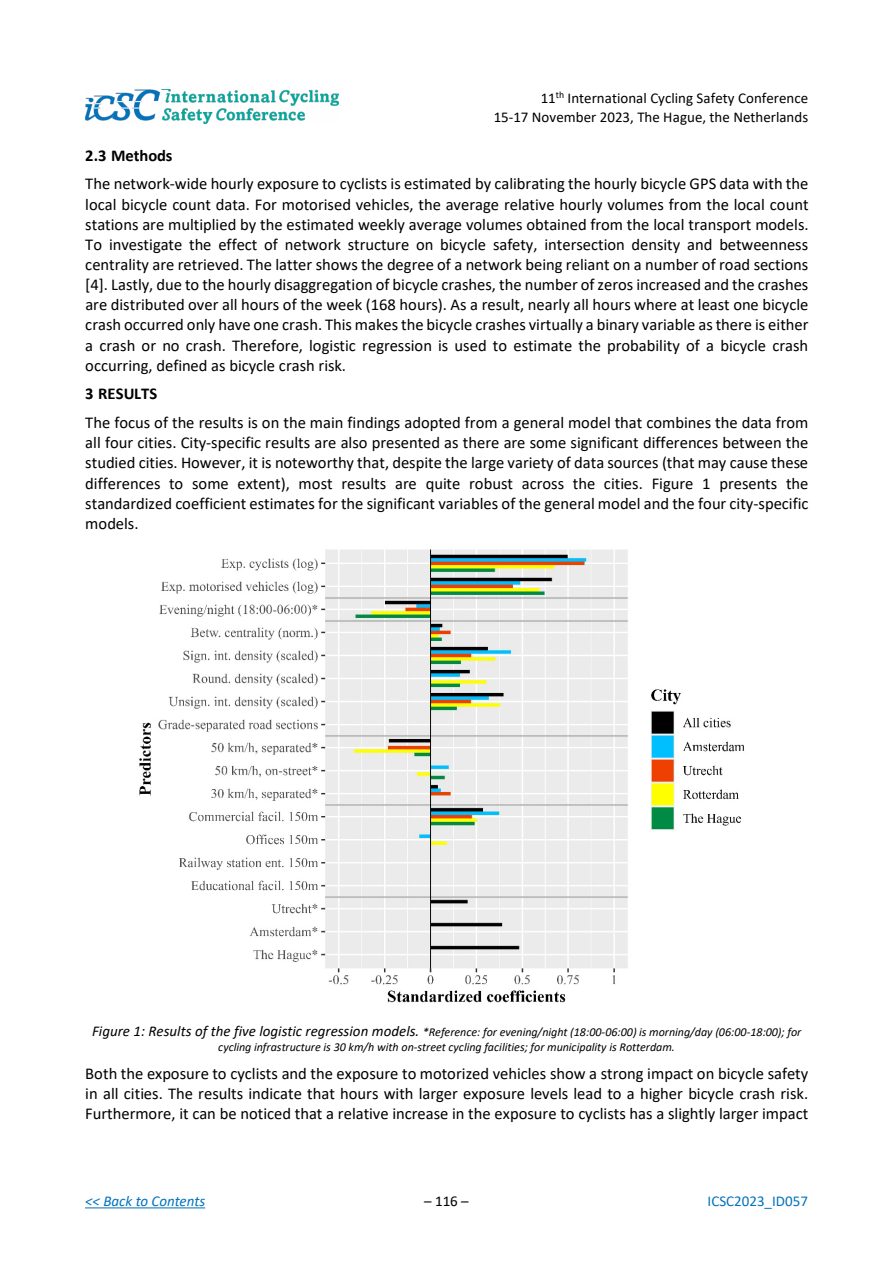
<style>
.page{position:relative;width:893px;height:1263px;background:#fff}
.page>*{position:absolute;margin:0;border:0;box-sizing:border-box;transform-origin:0 0}
.t1{font:16.5px/20.1px "Calibri";color:#000;text-align:justify}
.t2{font:700 16.5px "Calibri";letter-spacing:-.005em;color:#000}
.t3{font:15px/18.3px "Calibri";color:#000;text-align:right}
.t4{font:italic 15px "Calibri";color:#0072bc}
.t5{font:15px "Calibri";color:#0072bc}
.t6{font:italic 12px/15.3px "Calibri";letter-spacing:-.005em;color:#000;text-align:center}
.s1{font-size:15px}
</style>
<div class="page">
<hr style="left:85px;top:1207px;width:120px;height:1px;background:#0072bc">
<img style="left:86px;top:89px;width:252px;height:35px">
<img style="left:139px;top:549px;width:606px;height:454px">
<p class="t3" style="left:494px;top:89px;width:316px">11<sup>th</sup> International Cycling Safety Conference<br>15-17 November 2023, The Hague, the Netherlands</p>
<p class="t2" style="left:85px;top:143px;width:89px">2.3 Methods</p>
<p class="t1" style="left:85px;top:173px;width:725px">The network-wide hourly exposure to cyclists is estimated by calibrating the hourly bicycle GPS data with the local bicycle count data. For motorised vehicles, the average relative hourly volumes from the local count stations are multiplied by the estimated weekly average volumes obtained from the local transport models.<br>To investigate the effect of network structure on bicycle safety, intersection density and betweenness centrality are retrieved. The latter shows the degree of a network being reliant on a number of road sections [4]. Lastly, due to the hourly disaggregation of bicycle crashes, the number of zeros increased and the crashes are distributed over all hours of the week (168 hours). As a result, nearly all hours where at least one bicycle crash occurred only have one crash. This makes the bicycle crashes virtually a binary variable as there is either a crash or no crash. Therefore, logistic regression is used to estimate the probability of a bicycle crash occurring, defined as bicycle crash risk.</p>
<p class="t2" style="left:85px;top:382px;width:73px">3 RESULTS</p>
<p class="t1" style="left:85px;top:412px;width:725px">The focus of the results is on the main findings adopted from a general model that combines the data from all four cities. City-specific results are also presented as there are some significant differences between the studied cities. However, it is noteworthy that, despite the large variety of data sources (that may cause these differences to some extent), most results are quite robust across the cities. Figure 1 presents the standardized coefficient estimates for the significant variables of the general model and the four city-specific models.</p>
<p class="t6" style="left:92px;top:1023px;width:711px"><span class="s1">Figure 1: Results of the five logistic regression models.</span> *Reference: for evening/night (18:00-06:00) is morning/day (06:00-18:00); for cycling infrastructure is 30 km/h with on-street cycling facilities; for municipality is Rotterdam.</p>
<p class="t1" style="left:85px;top:1063px;width:724px">Both the exposure to cyclists and the exposure to motorized vehicles show a strong impact on bicycle safety in all cities. The results indicate that hours with larger exposure levels lead to a higher bicycle crash risk.<br>Furthermore, it can be noticed that a relative increase in the exposure to cyclists has a slightly larger impact</p>
<p class="t4" style="left:85px;top:1191px;width:122px">&lt;&lt; Back to Contents</p>
<p class="t3" style="left:424px;top:1192px;width:46px">– 116 –</p>
<p class="t5" style="left:708px;top:1191px;width:102px">ICSC2023_ID057</p>
</div>
